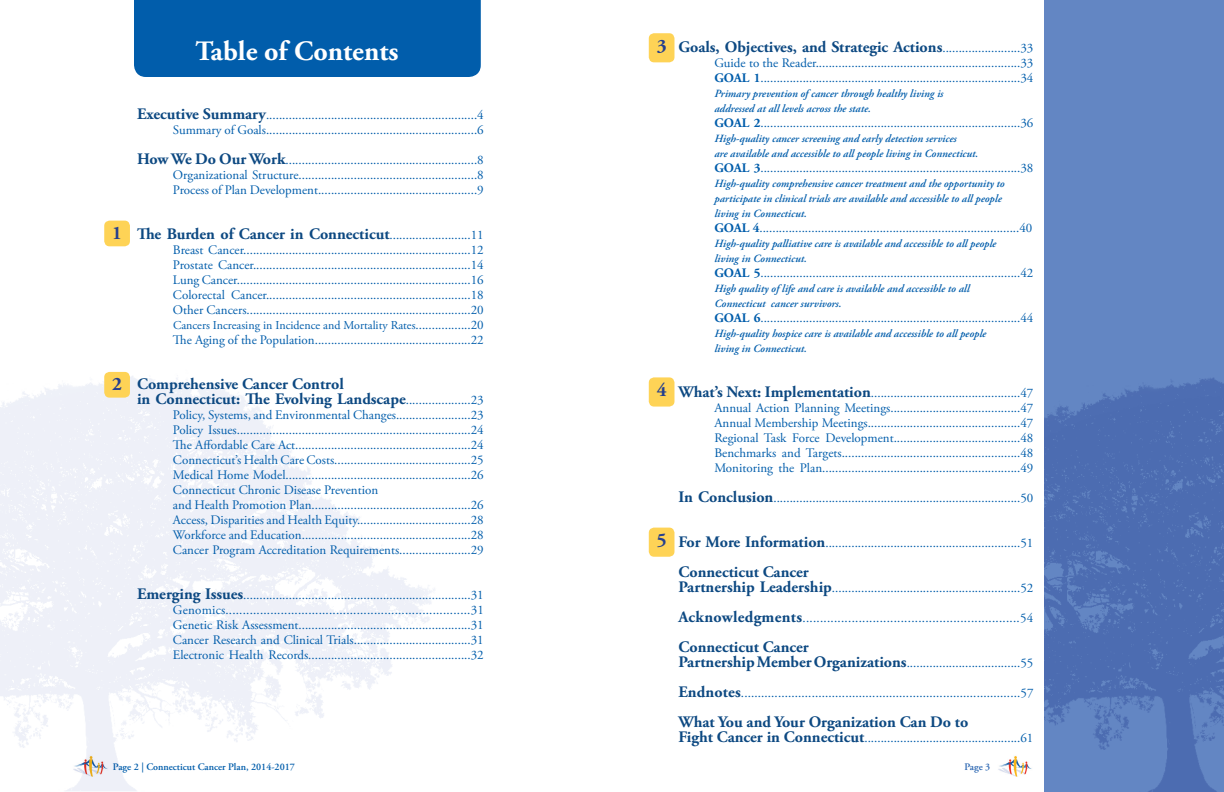
<style>
.page{position:relative;width:1224px;height:792px;background:#fff}
.page>*{position:absolute;margin:0;border:0;box-sizing:border-box;transform-origin:0 0}
.t1{font:700 28px "Adobe Garamond Pro";color:#fff}
.t2{font:700 19px "Adobe Garamond Pro";color:#253f8e}
.t3{font:700 16px/15px "Adobe Garamond Pro";color:#0d4982}
.t4{font:13px/15px "Adobe Garamond Pro";color:#015dab;text-align:justify}
.t5{font:12px "Adobe Garamond Pro";color:#015dab}
.t6{font:italic 600 11px/15px "Adobe Garamond Pro";color:#015dab}
.t7{font:600 10px "Adobe Garamond Pro";color:#015dab}
.t8{font:600 10px "Adobe Garamond Pro";color:#2c67b2}
.s1{font-weight:700;font-size:16px;color:#0d4982}
.s2{font-weight:400;font-size:13px;color:#015dab}
.s3{font-size:13px}
.s4{font-size:19px;color:#253f8e}
.s5{font-weight:700}
</style>
<div class="page">
<div style="left:134px;top:0;width:347px;height:77px;background:#015dab"></div>
<div style="left:104px;top:221px;width:26px;height:25px;background:#fed356;border-radius:5px"></div>
<div style="left:104px;top:372px;width:26px;height:26px;background:#fed356;border-radius:5px"></div>
<div style="left:649px;top:33px;width:25px;height:29px;background:#fed356;border-radius:5px"></div>
<div style="left:649px;top:377px;width:25px;height:30px;background:#fed356;border-radius:5px"></div>
<div style="left:649px;top:528px;width:25px;height:29px;background:#fed356;border-radius:5px"></div>
<img style="left:73px;top:754px;width:35px;height:23px">
<div style="left:1044px;top:0;width:180px;height:324px;background:#6386c3"></div>
<img style="left:1044px;top:324px;width:180px;height:468px">
<img style="left:998px;top:756px;width:34px;height:21px">
<h1 class="t1" style="left:196px;top:35px;width:204px">Table of Contents</h1>
<h2 class="t2" style="left:112px;top:222px;width:11px">1</h2>
<h2 class="t2" style="left:112px;top:373px;width:11px">2</h2>
<p class="t4" style="left:137px;top:108px;width:348px;text-align:right"><span class="s1">Executive Summary</span>.................................................................4<br>Summary of Goals.................................................................6</p>
<p class="t4" style="left:173px;top:153px;width:312px;text-indent:-36px"><span class="s1">How We Do Our Work</span>...........................................................8<br>Organizational Structure.......................................................8<br>Process of Plan Development.................................................9</p>
<p class="t3" style="left:137px;top:227px;width:348px">The Burden of Cancer in Connecticut<span class="s2">.........................11</span></p>
<p class="t4" style="left:173px;top:243px;width:312px">Breast Cancer......................................................................12<br>Prostate Cancer...................................................................14<br>Lung Cancer........................................................................16<br>Colorectal Cancer...............................................................18<br>Other Cancers.....................................................................20</p>
<p class="t5" style="left:173px;top:318px;width:312px">Cancers Increasing in Incidence and Mortality Rates<span class="s3">.................20</span></p>
<p class="t4" style="left:173px;top:333px;width:312px">The Aging of the Population................................................22</p>
<p class="t3" style="left:137px;top:377px;width:348px">Comprehensive Cancer Control<br>in Connecticut: The Evolving Landscape<span class="s2">....................23</span></p>
<p class="t4" style="left:173px;top:408px;width:312px;text-align:left">Policy, Systems, and Environmental Changes.......................23<br>Policy Issues........................................................................24<br>The Affordable Care Act......................................................24<br>Connecticut’s Health Care Costs..........................................25<br>Medical Home Model.........................................................26<br>Connecticut Chronic Disease Prevention<br>and Health Promotion Plan.................................................26<br>Access, Disparities and Health Equity...................................28<br>Workforce and Education....................................................28<br>Cancer Program Accreditation Requirements......................29</p>
<p class="t4" style="left:173px;top:588px;width:312px;text-indent:-36px"><span class="s1">Emerging Issues</span>......................................................................31<br>Genomics.......................................................................31<br>Genetic Risk Assessment.....................................................31<br>Cancer Research and Clinical Trials....................................31<br>Electronic Health Records..................................................32</p>
<p class="t3" style="left:657px;top:40px;width:378px"><span class="s4">3</span> Goals, Objectives, and Strategic Actions<span class="s2">........................33</span></p>
<p class="t4" style="left:714px;top:56px;width:321px">Guide to the Reader...............................................................33<br><span class="s5">GOAL 1</span>................................................................................34</p>
<p class="t6" style="left:714px;top:86px;width:230px">Primary prevention of cancer through healthy living is addressed at all levels across the state.</p>
<p class="t4" style="left:714px;top:116px;width:321px"><span class="s5">GOAL 2</span>................................................................................36</p>
<p class="t6" style="left:714px;top:131px;width:265px">High-quality cancer screening and early detection services<br>are available and accessible to all people living in Connecticut.</p>
<p class="t4" style="left:714px;top:161px;width:321px"><span class="s5">GOAL 3</span>................................................................................38</p>
<p class="t6" style="left:714px;top:176px;width:292px">High-quality comprehensive cancer treatment and the opportunity to participate in clinical trials are available and accessible to all people living in Connecticut.</p>
<p class="t4" style="left:714px;top:221px;width:319px"><span class="s5">GOAL 4</span>................................................................................40</p>
<p class="t6" style="left:714px;top:236px;width:283px">High-quality palliative care is available and accessible to all people living in Connecticut.</p>
<p class="t4" style="left:714px;top:266px;width:321px"><span class="s5">GOAL 5</span>................................................................................42</p>
<p class="t6" style="left:714px;top:281px;width:257px">High quality of life and care is available and accessible to all<br>Connecticut cancer survivors.</p>
<p class="t4" style="left:714px;top:311px;width:321px"><span class="s5">GOAL 6</span>................................................................................44</p>
<p class="t6" style="left:714px;top:326px;width:273px">High-quality hospice care is available and accessible to all people living in Connecticut.</p>
<p class="t4" style="left:714px;top:386px;width:321px;text-indent:-36px"><span class="s1">What’s Next: Implementation</span>..............................................47<br>Annual Action Planning Meetings........................................47<br>Annual Membership Meetings...............................................47<br>Regional Task Force Development.......................................48<br>Benchmarks and Targets.......................................................48<br>Monitoring the Plan.............................................................49</p>
<p class="t4" style="left:678px;top:491px;width:356px"><span class="s1">In Conclusion</span>............................................................................50</p>
<p class="t4" style="left:678px;top:536px;width:356px"><span class="s1">For More Information</span>............................................................51</p>
<p class="t3" style="left:678px;top:565px;width:132px">Connecticut Cancer</p>
<p class="t4" style="left:678px;top:581px;width:356px"><span class="s1">Partnership Leadership</span>..........................................................52</p>
<p class="t4" style="left:678px;top:611px;width:356px"><span class="s1">Acknowledgments</span>..............................................................54</p>
<p class="t3" style="left:678px;top:640px;width:132px">Connecticut Cancer</p>
<p class="t4" style="left:678px;top:656px;width:356px"><span class="s1">Partnership Member Organizations</span>...................................55</p>
<p class="t4" style="left:678px;top:686px;width:357px"><span class="s1">Endnotes</span>...................................................................................57</p>
<p class="t3" style="left:678px;top:715px;width:291px">What You and Your Organization Can Do to</p>
<p class="t4" style="left:678px;top:731px;width:356px"><span class="s1">Fight Cancer in Connecticut</span>................................................61</p>
<h2 class="t2" style="left:657px;top:379px;width:11px">4</h2>
<h2 class="t2" style="left:657px;top:529px;width:11px">5</h2>
<p class="t7" style="left:113px;top:761px;width:184px">Page 2 | Connecticut Cancer Plan, 2014-2017</p>
<p class="t8" style="left:964px;top:761px;width:27px">Page 3</p>
</div>
